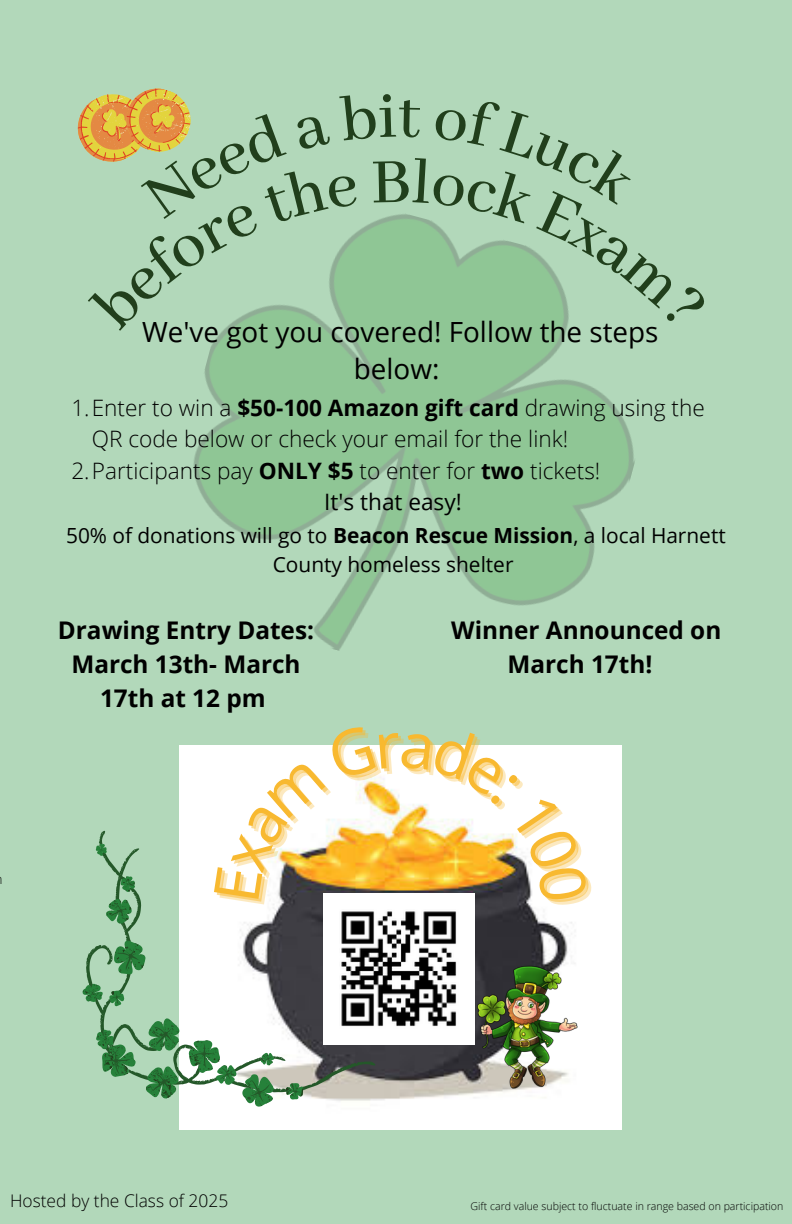
<style>
.page{position:relative;width:792px;height:1224px;background:#b2d8ba}
.page>*{position:absolute;margin:0;border:0;box-sizing:border-box;transform-origin:0 0}
.t1{font:27.8px/37.8px "Open Sans";color:#000;text-align:center}
.t2{font:700 24.4px/34px "Open Sans";color:#000;text-align:center}
.t3{font:300 22.6px "Open Sans";color:#000}
.t4{font:22.6px "Open Sans";color:#000}
.t5{font:20.8px/28.6px "Open Sans";color:#000;text-align:center}
.t6{font:300 17.4px "Open Sans";color:#000}
.t7{font:300 10.6px "Open Sans";color:#000}
.s1{font-weight:700}
</style>
<div class="page">
<img style="left:193px;top:331px;width:442px;height:320px">
<img style="left:179px;top:745px;width:443px;height:384px">
<svg style="left:95px;top:831px;width:280px;height:275px"></svg>
<svg style="left:83px;top:876px;width:220px;height:226px"></svg>
<img style="left:471px;top:964px;width:115px;height:126px">
<img style="left:323px;top:904px;width:152px;height:141px">
<svg style="left:77px;top:88px;width:492px;height:243px"></svg>
<svg style="left:213px;top:745px;width:376px;height:159px;background:#f1e4c9"></svg>
<p class="t1" style="left:142px;top:312px;width:518px">We've got you covered! Follow the steps below:</p>
<p class="t3" style="left:71px;top:392px;width:635px">1.Enter to win a <span class="s1">$50-100 Amazon gift card</span> drawing using the</p>
<p class="t3" style="left:92px;top:423px;width:478px">QR code below or check your email for the link!</p>
<p class="t3" style="left:71px;top:455px;width:531px">2.Participants pay <span class="s1">ONLY $5</span> to enter for <span class="s1">two</span> tickets!</p>
<p class="t4" style="left:324px;top:486px;width:139px">It's that easy!</p>
<p class="t5" style="left:66px;top:521px;width:661px">50% of donations will go to <span class="s1">Beacon Rescue Mission</span>, a local Harnett<br>County homeless shelter</p>
<p class="t2" style="left:58px;top:613px;width:258px">Drawing Entry Dates:<br>March 13th- March<br>17th at 12 pm</p>
<p class="t2" style="left:451px;top:613px;width:272px">Winner Announced on<br>March 17th!</p>
<p class="t6" style="left:10px;top:1189px;width:220px">Hosted by the Class of 2025</p>
<p class="t7" style="left:471px;top:1199px;width:314px">Gift card value subject to fluctuate in range based on participation</p>
</div>
